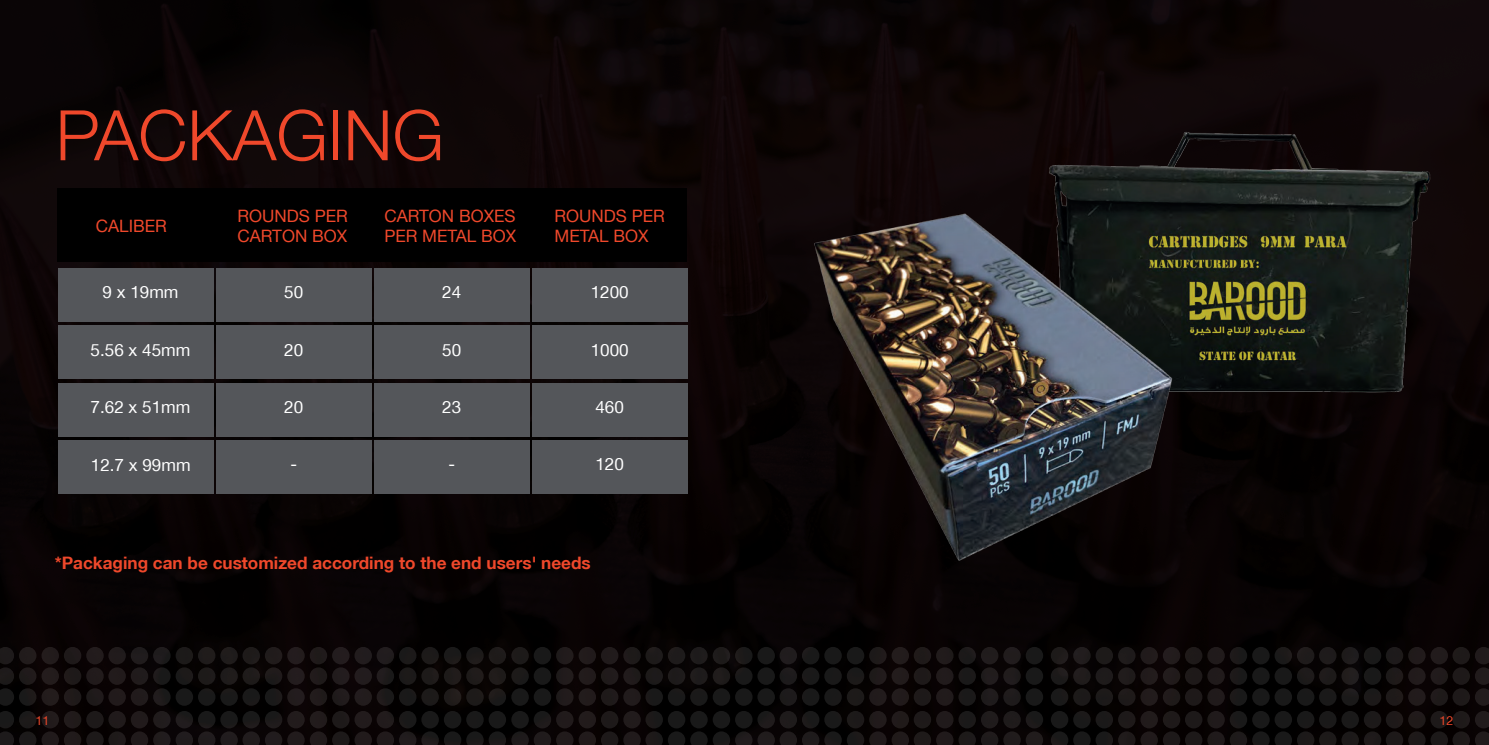
<style>
.page{position:relative;width:1489px;height:745px;background:#fff}
.page>*{position:absolute;margin:0;border:0;box-sizing:border-box;transform-origin:0 0}
.t1{font:300 69.62px "Helvetica Neue LT Arabic";color:#ef482b}
.t2{font:17.12px/20.5px "Helvetica Neue LT Arabic";color:#ef482b}
.t3{font:17.12px "Helvetica Neue LT Arabic";color:#fff}
.t4{font:700 17.12px "Helvetica Neue LT Arabic";color:#ef482b}
.t5{font:12.5px "Helvetica Neue LT Arabic";color:#ef482b}
</style>
<div class="page">
<div style="left:744px;top:0;width:744px;height:744px;background:#0a0404"></div>
<img style="left:1049px;top:124px;width:382px;height:269px">
<img style="left:814px;top:205px;width:408px;height:356px">
<svg style="left:1051px;top:647px;width:437px;height:97px"></svg>
<div style="left:1452px;top:710px;width:17px;height:18px;background:#1e1919;border-radius:50%"></div>
<div style="left:0;top:0;width:744px;height:744px;background:#0a0404"></div>
<div style="left:57px;top:188px;width:630px;height:73px;background:#000"></div>
<svg style="left:0;top:647px;width:1043px;height:97px"></svg>
<svg style="left:712px;top:710px;width:18px;height:18px"></svg>
<div style="left:690px;top:710px;width:17px;height:18px;background:#191919;border-radius:50%"></div>
<svg style="left:667px;top:710px;width:18px;height:18px"></svg>
<div style="left:645px;top:710px;width:18px;height:18px;background:#1a1919;border-radius:50%"></div>
<div style="left:58px;top:268px;width:155px;height:53px;background:#54565a"></div>
<div style="left:58px;top:325px;width:155px;height:53px;background:#54565a"></div>
<div style="left:58px;top:382px;width:155px;height:54px;background:#54565a"></div>
<div style="left:58px;top:440px;width:155px;height:53px;background:#54565a"></div>
<div style="left:216px;top:268px;width:155px;height:53px;background:#54565a"></div>
<div style="left:216px;top:325px;width:155px;height:53px;background:#54565a"></div>
<div style="left:216px;top:382px;width:155px;height:54px;background:#54565a"></div>
<div style="left:216px;top:440px;width:155px;height:53px;background:#54565a"></div>
<div style="left:374px;top:268px;width:155px;height:53px;background:#54565a"></div>
<div style="left:374px;top:325px;width:155px;height:53px;background:#54565a"></div>
<div style="left:374px;top:382px;width:155px;height:54px;background:#54565a"></div>
<div style="left:374px;top:440px;width:155px;height:53px;background:#54565a"></div>
<div style="left:532px;top:268px;width:155px;height:53px;background:#54565a"></div>
<div style="left:532px;top:325px;width:155px;height:53px;background:#54565a"></div>
<div style="left:532px;top:382px;width:155px;height:54px;background:#54565a"></div>
<div style="left:532px;top:440px;width:155px;height:53px;background:#54565a"></div>
<h1 class="t1" style="left:56px;top:95px;width:390px">PACKAGING</h1>
<p class="t2" style="left:96px;top:215px;width:73px">CALIBER</p>
<p class="t2" style="left:237px;top:205px;width:112px">ROUNDS PER<br>CARTON BOX</p>
<p class="t2" style="left:384px;top:205px;width:133px">CARTON BOXES<br>PER METAL BOX</p>
<p class="t2" style="left:554px;top:205px;width:112px">ROUNDS PER<br>METAL BOX</p>
<p class="t3" style="left:102px;top:282px;width:77px">9 x 19mm</p>
<p class="t3" style="left:284px;top:282px;width:20px">50</p>
<p class="t3" style="left:442px;top:282px;width:20px">24</p>
<p class="t3" style="left:590px;top:282px;width:39px">1200</p>
<p class="t3" style="left:91px;top:339px;width:101px">5.56 x 45mm</p>
<p class="t3" style="left:284px;top:339px;width:20px">20</p>
<p class="t3" style="left:442px;top:339px;width:20px">50</p>
<p class="t3" style="left:590px;top:339px;width:39px">1000</p>
<p class="t3" style="left:91px;top:397px;width:101px">7.62 x 51mm</p>
<p class="t3" style="left:284px;top:397px;width:20px">20</p>
<p class="t3" style="left:442px;top:397px;width:20px">23</p>
<p class="t3" style="left:595px;top:397px;width:30px">460</p>
<p class="t3" style="left:91px;top:454px;width:101px">12.7 x 99mm</p>
<p class="t3" style="left:290px;top:454px;width:8px">-</p>
<p class="t3" style="left:448px;top:454px;width:8px">-</p>
<p class="t3" style="left:595px;top:454px;width:30px">120</p>
<p class="t4" style="left:55px;top:552px;width:537px">*Packaging can be customized according to the end users' needs</p>
<p class="t5" style="left:35px;top:713px;width:15px">11</p>
<p class="t5" style="left:1439px;top:713px;width:15px">12</p>
</div>
